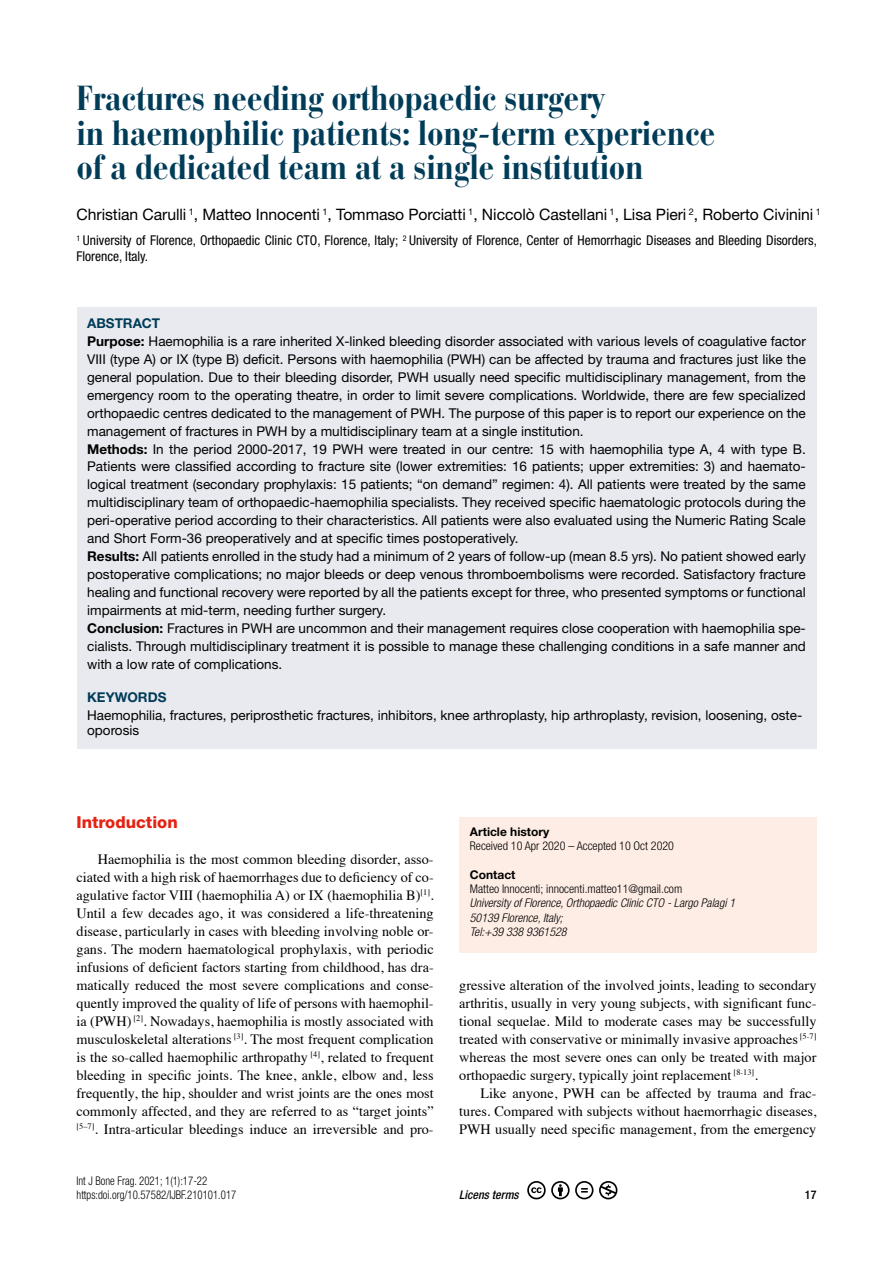
<style>
.page{position:relative;width:893px;height:1263px;background:#fff}
.page>*{position:absolute;margin:0;border:0;box-sizing:border-box;transform-origin:0 0}
.t1{font:700 condensed 34.5px/34.5px "Bauer Bodoni Std";letter-spacing:-.01em;color:#003c58}
.t2{font:800 16.5px "Helvetica Neue LT Std";color:#e42313}
.t3{font:15.75px "Helvetica Neue LT Std";letter-spacing:-.005em;color:#000}
.t4{font:14.25px/18px "Times";color:#000;text-align:justify}
.t5{font:13.5px/18px "Helvetica Neue LT Std";color:#000}
.t6{font:condensed 13.5px/16.2px "Helvetica Neue LT Std";color:#000}
.t7{font:700 13.5px "Helvetica Neue LT Std";color:#003c58}
.t8{font:italic 300 condensed 12px/14.2px "Helvetica Neue LT Std";color:#000}
.t9{font:300 condensed 12px "Helvetica Neue LT Std";color:#000}
.t10{font:300 condensed 12px/14.4px "Helvetica Neue LT Std";color:#000;scale:.9 1}
.t11{font:700 12px "Helvetica Neue LT Std";color:#000}
.t12{font:italic 500 condensed 12px "Helvetica Neue LT Std";color:#000}
.t13{font:500 condensed 12px "Helvetica Neue LT Std";color:#000}
.s1{font-weight:700;color:#003c58}
.s2{font-weight:700}
</style>
<div class="page">
<div style="left:77px;top:307px;width:739px;height:442px;background:#e9eaef"></div>
<div style="left:459px;top:817px;width:357px;height:135px;background:#feede5"></div>
<svg style="left:599px;top:1181px;width:18px;height:18px"></svg>
<svg style="left:527px;top:1181px;width:66px;height:18px"></svg>
<h1 class="t1" style="left:77px;top:82px;width:640px">Fractures needing orthopaedic surgery<br>in haemophilic patients: long-term experience of a dedicated team at a single institution</h1>
<p class="t3" style="left:77px;top:205px;width:746px">Christian Carulli <sup>1</sup>, Matteo Innocenti <sup>1</sup>, Tommaso Porciatti <sup>1</sup>, Niccolò Castellani <sup>1</sup>, Lisa Pieri <sup>2</sup>, Roberto Civinini <sup>1</sup></p>
<p class="t6" style="left:77px;top:232px;width:742px"><sup>1</sup> University of Florence, Orthopaedic Clinic CTO, Florence, Italy; <sup>2</sup> University of Florence, Center of Hemorrhagic Diseases and Bleeding Disorders,<br>Florence, Italy.</p>
<p class="t5" style="left:87px;top:313px;width:720px"><span class="s1">ABSTRACT<br></span><span class="s2">Purpose:</span> Haemophilia is a rare inherited X-linked bleeding disorder associated with various levels of coagulative factor VIII (type A) or IX (type B) deficit. Persons with haemophilia (PWH) can be affected by trauma and fractures just like the general population. Due to their bleeding disorder, PWH usually need specific multidisciplinary management, from the emergency room to the operating theatre, in order to limit severe complications. Worldwide, there are few specialized orthopaedic centres dedicated to the management of PWH. The purpose of this paper is to report our experience on the management of fractures in PWH by a multidisciplinary team at a single institution.<br><span class="s2">Methods:</span> In the period 2000-2017, 19 PWH were treated in our centre: 15 with haemophilia type A, 4 with type B.<br>Patients were classified according to fracture site (lower extremities: 16 patients; upper extremities: 3) and haemato&shy;logical treatment (secondary prophylaxis: 15 patients; “on demand” regimen: 4). All patients were treated by the same multidisciplinary team of orthopaedic-haemophilia specialists. They received specific haematologic protocols during the peri-operative period according to their characteristics. All patients were also evaluated using the Numeric Rating Scale and Short Form-36 preoperatively and at specific times postoperatively.<br><span class="s2">Results:</span> All patients enrolled in the study had a minimum of 2 years of follow-up (mean 8.5 yrs). No patient showed early postoperative complications; no major bleeds or deep venous thromboembolisms were recorded. Satisfactory fracture healing and functional recovery were reported by all the patients except for three, who presented symptoms or functional impairments at mid-term, needing further surgery.<br><span class="s2">Conclusion:</span> Fractures in PWH are uncommon and their management requires close cooperation with haemophilia spe&shy;cialists. Through multidisciplinary treatment it is possible to manage these challenging conditions in a safe manner and with a low rate of complications.</p>
<p class="t7" style="left:87px;top:688px;width:81px">KEYWORDS</p>
<p class="t5" style="left:87px;top:708px;width:717px;line-height:14.2px">Haemophilia, fractures, periprosthetic fractures, inhibitors, knee arthroplasty, hip arthroplasty, revision, loosening, oste&shy;oporosis</p>
<p class="t2" style="left:77px;top:812px;width:103px">Introduction</p>
<p class="t4" style="left:77px;top:849px;width:359px;text-indent:21px">Haemophilia is the most common bleeding disorder, asso&shy;ciated with a high risk of haemorrhages due to deficiency of co&shy;agulative factor VIII (haemophilia A) or IX (haemophilia B)<sup>[1]</sup>.<br>Until a few decades ago, it was considered a life-threatening disease, particularly in cases with bleeding involving noble or&shy;gans. The modern haematological prophylaxis, with periodic infusions of deficient factors starting from childhood, has dra&shy;matically reduced the most severe complications and conse&shy;quently improved the quality of life of persons with haemophil&shy;ia (PWH) <sup>[2]</sup>. Nowadays, haemophilia is mostly associated with musculoskeletal alterations <sup>[3]</sup>. The most frequent complication is the so-called haemophilic arthropathy <sup>[4]</sup>, related to frequent bleeding in specific joints. The knee, ankle, elbow and, less frequently, the hip, shoulder and wrist joints are the ones most commonly affected, and they are referred to as “target joints” <sup>[5–7]</sup>. Intra-articular bleedings induce an irreversible and pro-</p>
<p class="t10" style="left:77px;top:1173px;width:179px">Int J Bone Frag. 2021; 1(1):17-22 https:doi.org/10.57582/IJBF.210101.017</p>
<p class="t11" style="left:470px;top:824px;width:81px">Article history</p>
<p class="t9" style="left:470px;top:839px;width:206px">Received 10 Apr 2020 – Accepted 10 Oct 2020</p>
<p class="t11" style="left:470px;top:867px;width:47px">Contact</p>
<p class="t9" style="left:470px;top:882px;width:214px">Matteo Innocenti; innocenti.matteo11@gmail.com</p>
<p class="t8" style="left:470px;top:896px;width:267px">University of Florence, Orthopaedic Clinic CTO - Largo Palagi 1<br>50139 Florence, Italy;<br>Tel:+39 338 9361528</p>
<p class="t4" style="left:459px;top:975px;width:359px">gressive alteration of the involved joints, leading to secondary arthritis, usually in very young subjects, with significant func&shy;tional sequelae. Mild to moderate cases may be successfully treated with conservative or minimally invasive approaches <sup>[5-7] </sup>whereas the most severe ones can only be treated with major orthopaedic surgery, typically joint replacement <sup>[8-13]</sup>.</p>
<p class="t4" style="left:459px;top:1083px;width:359px;text-indent:21px">Like anyone, PWH can be affected by trauma and frac&shy;tures. Compared with subjects without haemorrhagic diseases, PWH usually need specific management, from the emergency</p>
<p class="t12" style="left:459px;top:1187px;width:61px">Licens terms</p>
<p class="t13" style="left:805px;top:1187px;width:13px">17</p>
</div>
